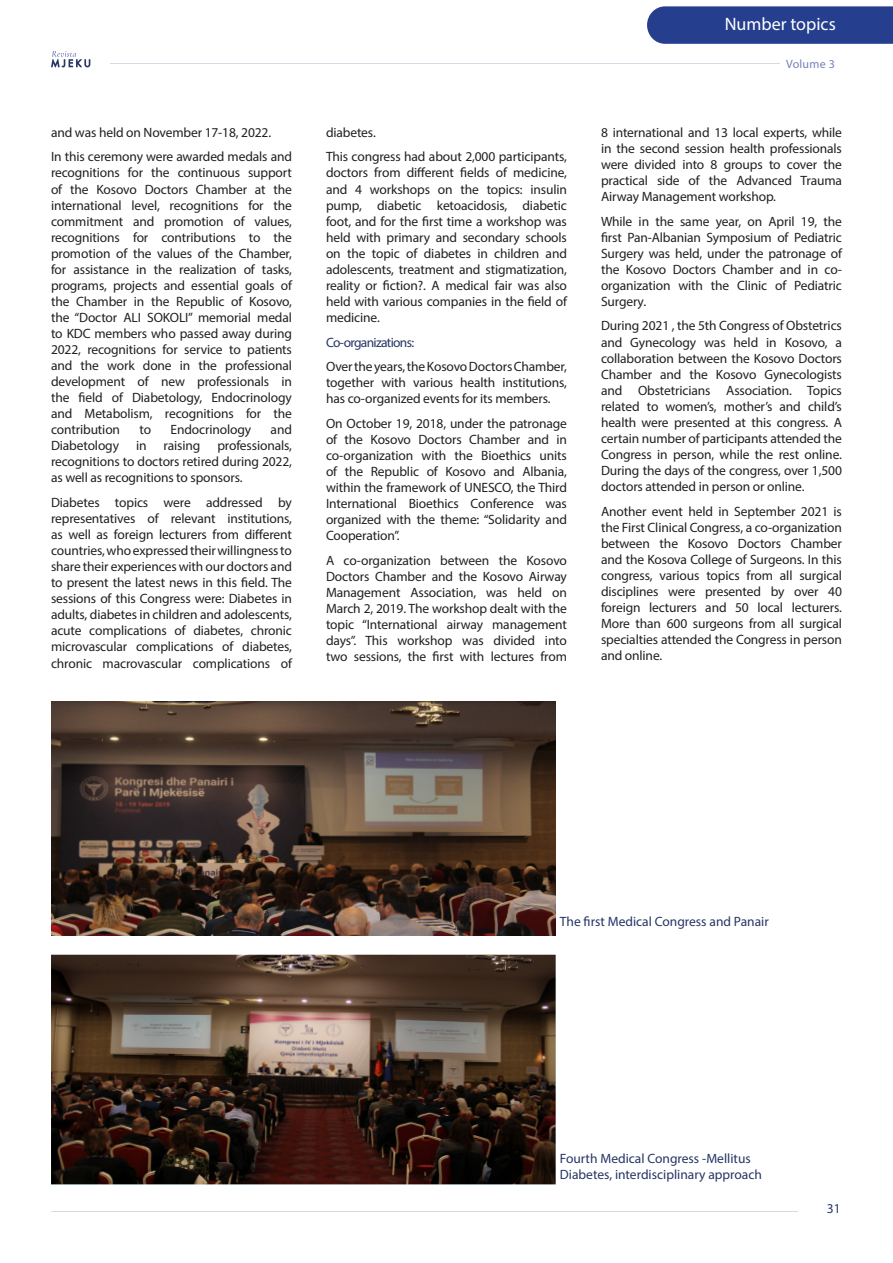
<style>
.page{position:relative;width:893px;height:1263px;background:#fff}
.page>*{position:absolute;margin:0;border:0;box-sizing:border-box;transform-origin:0 0}
.t1{font:18px "Myriad Pro";color:#fff}
.Paragraph_Style_1{font:13.5px/16px "Myriad Pro";letter-spacing:-.01em;color:#231f20;text-align:justify}
.Paragraph_Style_1-2{font:13.5px/16.2px "Myriad Pro";color:#253565}
.Paragraph_Style_1-3{font:13.5px "Myriad Pro";letter-spacing:-.05em;color:#253565}
.t2{font:13.5px "Myriad Pro";color:#273565}
.t3{font:12px "Myriad Pro";letter-spacing:.02em;color:#7880ba}
</style>
<div class="page">
<hr style="left:111px;top:63px;width:669px;height:1px;background:#d6dbe6">
<svg style="left:51px;top:51px;width:39px;height:17px"></svg>
<hr style="left:51px;top:1211px;width:746px;height:1px;background:#d6dbe6">
<svg style="left:647px;top:6px;width:246px;height:38px;background:#2c4591"></svg>
<img style="left:51px;top:701px;width:505px;height:235px">
<img style="left:51px;top:955px;width:505px;height:229px">
<p class="Paragraph_Style_1" style="left:51px;top:124px;width:222px">and was held on November 17-18, 2022.</p>
<p class="Paragraph_Style_1" style="left:51px;top:149px;width:242px">In this ceremony were awarded medals and recognitions for the continuous support of the Kosovo Doctors Chamber at the international level, recognitions for the commitment and promotion of values, recognitions for contributions to the promotion of the values of the Chamber, for assistance in the realization of tasks, programs, projects and essential goals of the Chamber in the Republic of Kosovo, the “Doctor ALI SOKOLI” memorial medal to KDC members who passed away during 2022, recognitions for service to patients and the work done in the professional development of new professionals in the field of Diabetology, Endocrinology and Metabolism, recognitions for the contribution</p>
<p class="Paragraph_Style_1" style="left:140px;top:421px;width:13px">to</p>
<p class="Paragraph_Style_1" style="left:171px;top:421px;width:82px">Endocrinology</p>
<p class="Paragraph_Style_1" style="left:271px;top:421px;width:23px">and</p>
<p class="Paragraph_Style_1" style="left:51px;top:438px;width:242px;text-indent:166px">professionals, recognitions to doctors retired during 2022, as well as recognitions to sponsors.</p>
<p class="Paragraph_Style_1" style="left:51px;top:494px;width:242px">Diabetes topics were addressed by representatives of relevant institutions, as well as foreign lecturers from different countries, who expressed their willingness to share their experiences with our doctors and to present the latest news in this field. The sessions of this Congress were: Diabetes in adults, diabetes in children and adolescents, acute complications of diabetes, chronic microvascular complications of diabetes, chronic macrovascular complications of</p>
<p class="Paragraph_Style_1" style="left:51px;top:438px;width:70px">Diabetology</p>
<p class="Paragraph_Style_1" style="left:136px;top:438px;width:12px">in</p>
<p class="Paragraph_Style_1" style="left:164px;top:438px;width:38px">raising</p>
<p class="Paragraph_Style_1" style="left:326px;top:124px;width:51px">diabetes.</p>
<p class="Paragraph_Style_1" style="left:326px;top:149px;width:242px">This congress had about 2,000 participants, doctors from different fields of medicine, and 4 workshops on the topics: insulin pump, diabetic ketoacidosis, diabetic foot, and for the first time a workshop was held with primary and secondary schools on the topic of diabetes in children and adolescents, treatment and stigmatization, reality or fiction?. A medical fair was also held with various companies in the field of medicine.</p>
<p class="Paragraph_Style_1-3" style="left:326px;top:334px;width:90px">Co-organizations:</p>
<p class="Paragraph_Style_1" style="left:326px;top:358px;width:242px">Over the years, the Kosovo Doctors Chamber, together with various health institutions, has co-organized events for its members.</p>
<p class="Paragraph_Style_1" style="left:326px;top:415px;width:242px">On October 19, 2018, under the patronage of the Kosovo Doctors Chamber and in co-organization with the Bioethics units of the Republic of Kosovo and Albania, within the framework of UNESCO, the Third International Bioethics Conference was organized with the theme: “Solidarity and Cooperation”.</p>
<p class="Paragraph_Style_1" style="left:326px;top:552px;width:242px">A co-organization between the Kosovo Doctors Chamber and the Kosovo Airway Management Association, was held on March 2, 2019. The workshop dealt with the topic “International airway management days”. This workshop was divided into two sessions, the first with lectures from</p>
<p class="t1" style="left:725px;top:13px;width:113px">Number topics</p>
<p class="t3" style="left:786px;top:57px;width:50px">Volume 3</p>
<p class="Paragraph_Style_1" style="left:601px;top:124px;width:242px">8 international and 13 local experts, while in the second session health professionals were divided into 8 groups to cover the practical side of the Advanced Trauma Airway Management workshop.</p>
<p class="Paragraph_Style_1" style="left:601px;top:213px;width:242px">While in the same year, on April 19, the first Pan-Albanian Symposium of Pediatric Surgery was held, under the patronage of the Kosovo Doctors Chamber and in co&shy;organization with the Clinic of Pediatric Surgery.</p>
<p class="Paragraph_Style_1" style="left:601px;top:318px;width:242px">During 2021 , the 5th Congress of Obstetrics and Gynecology was held in Kosovo, a collaboration between the Kosovo Doctors Chamber and the Kosovo Gynecologists and Obstetricians Association. Topics related to women’s, mother’s and child’s health were presented at this congress. A certain number of participants attended the Congress in person, while the rest online.<br>During the days of the congress, over 1,500 doctors attended in person or online.</p>
<p class="Paragraph_Style_1" style="left:601px;top:503px;width:242px">Another event held in September 2021 is the First Clinical Congress, a co-organization between the Kosovo Doctors Chamber and the Kosova College of Surgeons. In this congress, various topics from all surgical disciplines were presented by over 40 foreign lecturers and 50 local lecturers.<br>More than 600 surgeons from all surgical specialties attended the Congress in person and online.</p>
<p class="Paragraph_Style_1-2" style="left:560px;top:913px;width:210px">The first Medical Congress and Panair</p>
<p class="Paragraph_Style_1-2" style="left:560px;top:1150px;width:204px">Fourth Medical Congress -Mellitus<br>Diabetes, interdisciplinary approach</p>
<p class="t2" style="left:827px;top:1200px;width:15px">31</p>
</div>
